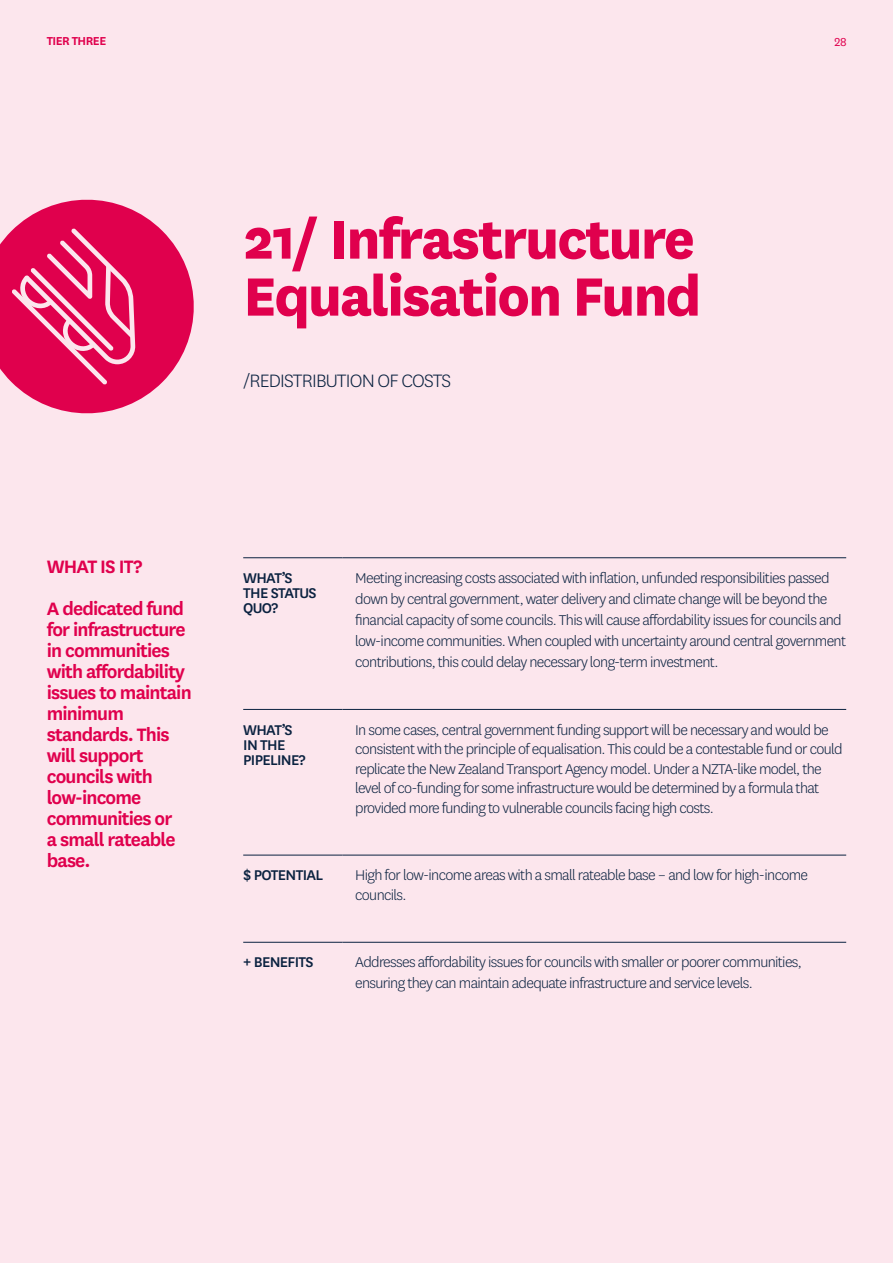
<style>
.page{position:relative;width:893px;height:1263px;background:#fce6ed}
.page>*{position:absolute;margin:0;border:0;box-sizing:border-box;transform-origin:0 0}
.H1_White{font:800 63px/57px "National";letter-spacing:-.03em;color:#e0004d}
.H1_White-2{font:600 21px/21px "National";letter-spacing:-.04em;color:#e0004d}
.H1_White-3{font:300 21px "National";letter-spacing:-.04em;color:#0a2240}
.Paragraph_Style_1{font:300 16.5px/21px "National";letter-spacing:-.04em;color:#0a2240}
.Paragraph_Style_1-2{font:500 16.5px/15px "National";letter-spacing:-.04em;color:#0a2240}
.t1{font:600 13.5px "National";letter-spacing:-.04em;color:#e0004d}
.t2{font:13.5px "National";color:#e0004d}
.s1{font-weight:800}
</style>
<div class="page">
<hr style="left:243px;top:557px;width:99px;height:1px;background:#0a2240">
<hr style="left:342px;top:557px;width:504px;height:1px;background:#0a2240">
<hr style="left:243px;top:709px;width:99px;height:1px;background:#0a2240">
<hr style="left:342px;top:709px;width:504px;height:1px;background:#0a2240">
<hr style="left:243px;top:855px;width:99px;height:1px;background:#0a2240">
<hr style="left:342px;top:855px;width:504px;height:1px;background:#0a2240">
<hr style="left:243px;top:942px;width:99px;height:1px;background:#0a2240">
<hr style="left:342px;top:942px;width:504px;height:1px;background:#0a2240">
<svg style="left:0;top:199px;width:194px;height:215px;fill:#e0004d"></svg>
<svg style="left:12px;top:228px;width:123px;height:157px"></svg>
<p class="t1" style="left:47px;top:32px;width:61px">TIER THREE</p>
<p class="t2" style="left:834px;top:33px;width:14px">28</p>
<p class="H1_White" style="left:243px;top:206px;width:460px">21/ Infrastructure<br>Equalisation Fund</p>
<p class="H1_White-3" style="left:243px;top:367px;width:210px">/REDISTRIBUTION OF COSTS</p>
<p class="H1_White-2" style="left:47px;top:554px;width:97px">WHAT IS IT?</p>
<p class="H1_White-2" style="left:47px;top:596px;width:147px">A dedicated fund for infrastructure in communities with affordability issues to maintain minimum standards. This will support councils with low-income communities or<br>a small rateable base.</p>
<p class="Paragraph_Style_1-2" style="left:243px;top:569px;width:51px">WHAT’S</p>
<p class="Paragraph_Style_1-2" style="left:243px;top:584px;width:75px">THE STATUS<br>QUO?</p>
<p class="Paragraph_Style_1-2" style="left:243px;top:721px;width:51px">WHAT’S</p>
<p class="Paragraph_Style_1-2" style="left:243px;top:736px;width:64px">IN THE<br>PIPELINE?</p>
<p class="Paragraph_Style_1" style="left:355px;top:567px;width:492px">Meeting increasing costs associated with inflation, unfunded responsibilities passed down by central government, water delivery and climate change will be beyond the financial capacity of some councils. This will cause affordability issues for councils and low-income communities. When coupled with uncertainty around central government contributions, this could delay necessary long-term investment.</p>
<p class="Paragraph_Style_1" style="left:355px;top:719px;width:489px;line-height:19.5px">In some cases, central government funding support will be necessary and would be consistent with the principle of equalisation. This could be a contestable fund or could replicate the New Zealand Transport Agency model. Under a NZTA-like model, the level of co-funding for some infrastructure would be determined by a formula that provided more funding to vulnerable councils facing high costs.</p>
<p class="Paragraph_Style_1-2" style="left:243px;top:867px;width:82px">$ POTENTIAL</p>
<p class="Paragraph_Style_1" style="left:355px;top:865px;width:454px;line-height:19.5px">High for low-income areas with a small rateable base – and low for high-income councils.</p>
<p class="Paragraph_Style_1-2" style="left:243px;top:954px;width:72px"><span class="s1">+</span> BENEFITS</p>
<p class="Paragraph_Style_1" style="left:355px;top:951px;width:448px">Addresses affordability issues for councils with smaller or poorer communities, ensuring they can maintain adequate infrastructure and service levels.</p>
</div>
